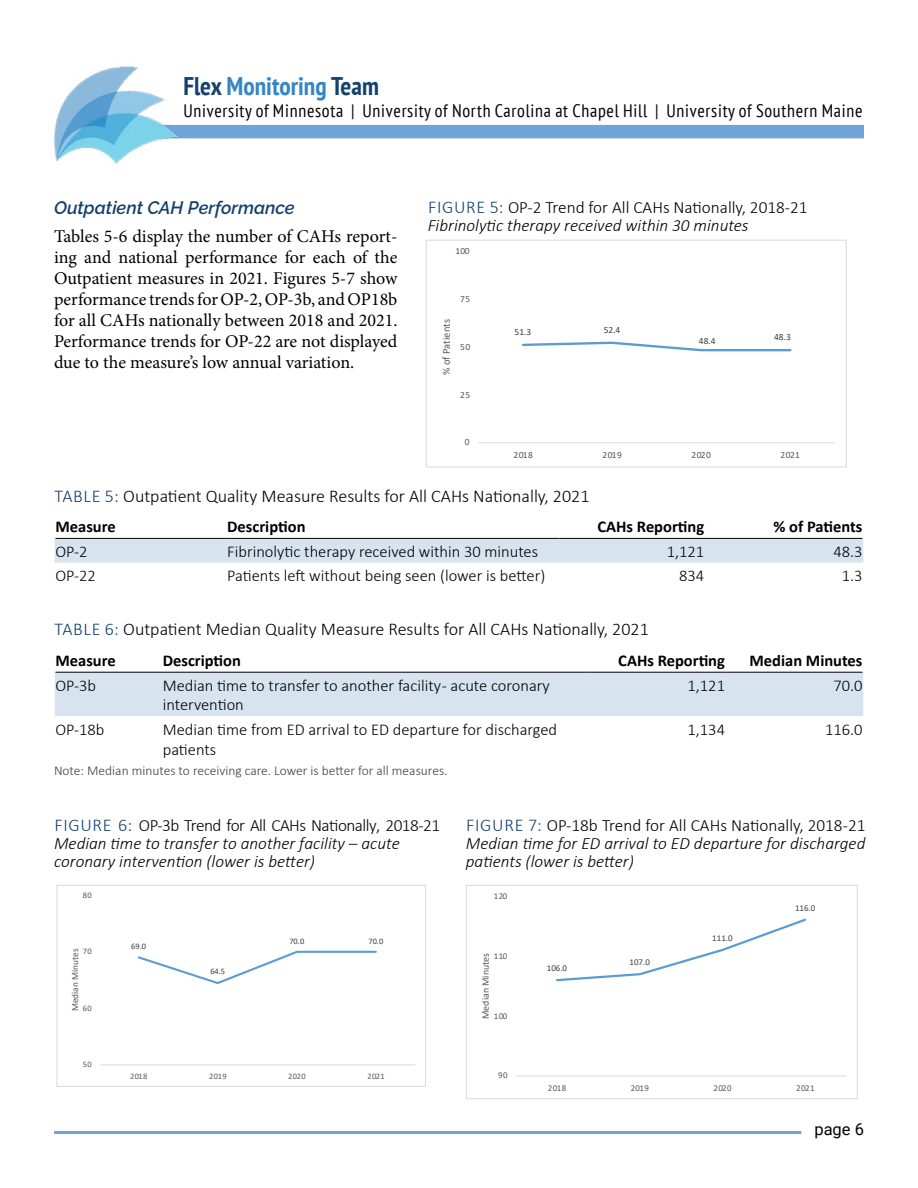
<style>
.page{position:relative;width:918px;height:1188px;background:#fff}
.page>*{position:absolute;margin:0;border:0;box-sizing:border-box;transform-origin:0 0}
.t1{font:700 condensed 25.5px "PT Sans";color:#3486c5}
.t2{font:18px/21px "Minion Pro";letter-spacing:-.005em;color:#000;text-align:justify}
.t3{font:300 18px "Calibri";color:#000}
.t4{font:condensed 18px "PT Sans";letter-spacing:.04em;color:#000}
.t5{font:italic 600 18px "Raleway";color:#15406d}
.t6{font:italic 300 17.25px/18px "Calibri";color:#000}
.t7{font:300 16.5px/19.8px "Calibri";color:#000}
.t8{font:700 16.5px "Calibri";color:#000}
.t9{font:16.5px "Roboto";color:#000}
.t10{font:300 13.5px "Calibri";color:#414042}
.t11{font:10.5px "Calibri";color:#595959}
.t12{font:9.9px "Calibri";color:#595959}
.t13{font:9.45px "Calibri";letter-spacing:.05em;color:#595959}
.t14{font:9.45px "Calibri";color:#404040}
.t15{font:9.3px "Calibri";color:#595959}
.t16{font:8.85px "Calibri";letter-spacing:.05em;color:#595959}
.t17{font:8.85px "Calibri";color:#404040}
.t18{font:8.4px "Calibri";letter-spacing:.05em;color:#595959}
.t19{font:8.4px "Calibri";color:#404040}
.s1{color:#14416d}
.s2{font-style:normal;font-size:18px;color:#14416d}
.s3{font-style:normal}
</style>
<div class="page">
<div style="left:88px;top:125px;width:776px;height:13px;background:#70a4d8"></div>
<img style="left:54px;top:66px;width:416px;height:98px">
<hr style="left:54px;top:1131px;width:747px;height:3px;background:#70a4d8">
<div style="left:55px;top:538px;width:808px;height:25px;background:#d7e4ef"></div>
<hr style="left:56px;top:538px;width:170px;height:1px;background:#000">
<hr style="left:226px;top:538px;width:334px;height:1px;background:#000">
<hr style="left:560px;top:538px;width:145px;height:1px;background:#000">
<hr style="left:705px;top:538px;width:157px;height:1px;background:#000">
<div style="left:55px;top:672px;width:808px;height:44px;background:#d7e4ef"></div>
<hr style="left:56px;top:672px;width:106px;height:1px;background:#000">
<hr style="left:162px;top:672px;width:428px;height:1px;background:#000">
<hr style="left:590px;top:672px;width:136px;height:1px;background:#000">
<hr style="left:726px;top:672px;width:136px;height:1px;background:#000">
<hr style="left:478px;top:442px;width:357px;height:1px;background:#d9d9d9">
<svg style="left:522px;top:341px;width:270px;height:11px"></svg>
<div style="left:426px;top:240px;width:421px;height:227px;border:1px solid #d9d9d9"></div>
<hr style="left:99px;top:1065px;width:316px;height:1px;background:#d9d9d9">
<svg style="left:137px;top:950px;width:240px;height:34px"></svg>
<div style="left:57px;top:885px;width:369px;height:202px;border:1px solid #d9d9d9"></div>
<hr style="left:516px;top:1076px;width:330px;height:1px;background:#d9d9d9">
<svg style="left:556px;top:918px;width:251px;height:64px"></svg>
<div style="left:466px;top:885px;width:392px;height:214px;border:1px solid #d9d9d9"></div>
<h1 class="t1" style="left:183px;top:69px;width:197px"><span class="s1">Flex</span> Monitoring <span class="s1">Team</span></h1>
<p class="t4" style="left:183px;top:99px;width:681px">University of Minnesota | University of North Carolina at Chapel Hill | University of Southern Maine</p>
<p class="t5" style="left:54px;top:197px;width:242px">Outpatient CAH Performance</p>
<p class="t2" style="left:54px;top:226px;width:345px">Tables 5-6 display the number of CAHs report&shy;ing and national performance for each of the Outpatient measures in 2021. Figures 5-7 show performance trends for OP-2, OP-3b, and OP18b for all CAHs nationally between 2018 and 2021.<br>Performance trends for OP-22 are not displayed due to the measure’s low annual variation.</p>
<p class="t6" style="left:428px;top:198px;width:382px"><span class="s2">FIGURE 5:</span> <span class="s3">OP-2 Trend for All CAHs Nationally, 2018-21<br></span>Fibrinolytic therapy received within 30 minutes</p>
<p class="t13" style="left:455px;top:245px;width:16px">100</p>
<p class="t11" style="left:439px;top:375px;width:57px;rotate:-90deg">% of Patients</p>
<p class="t13" style="left:460px;top:292px;width:12px">75</p>
<p class="t13" style="left:460px;top:340px;width:12px">50</p>
<p class="t13" style="left:460px;top:388px;width:12px">25</p>
<p class="t13" style="left:465px;top:436px;width:6px">0</p>
<p class="t14" style="left:515px;top:325px;width:18px">51.3</p>
<p class="t14" style="left:604px;top:323px;width:18px">52.4</p>
<p class="t14" style="left:699px;top:334px;width:18px">48.4</p>
<p class="t14" style="left:774px;top:330px;width:18px">48.3</p>
<p class="t13" style="left:513px;top:448px;width:21px">2018</p>
<p class="t13" style="left:602px;top:448px;width:21px">2019</p>
<p class="t13" style="left:692px;top:448px;width:21px">2020</p>
<p class="t13" style="left:781px;top:448px;width:21px">2021</p>
<p class="t3" style="left:54px;top:485px;width:537px"><span class="s1">TABLE 5:</span> Outpatient Quality Measure Results for All CAHs Nationally, 2021</p>
<p class="t8" style="left:56px;top:515px;width:62px">Measure</p>
<p class="t8" style="left:227px;top:515px;width:80px">Description</p>
<p class="t8" style="left:598px;top:515px;width:108px">CAHs Reporting</p>
<p class="t8" style="left:773px;top:515px;width:91px">% of Patients</p>
<p class="t7" style="left:56px;top:541px;width:34px">OP-2</p>
<p class="t7" style="left:227px;top:541px;width:312px">Fibrinolytic therapy received within 30 minutes</p>
<p class="t7" style="left:667px;top:541px;width:39px">1,121</p>
<p class="t7" style="left:833px;top:541px;width:31px">48.3</p>
<p class="t7" style="left:56px;top:566px;width:42px">OP-22</p>
<p class="t7" style="left:227px;top:566px;width:320px">Patients left without being seen (lower is better)</p>
<p class="t7" style="left:679px;top:566px;width:27px">834</p>
<p class="t7" style="left:842px;top:566px;width:22px">1.3</p>
<p class="t3" style="left:54px;top:618px;width:596px"><span class="s1">TABLE 6:</span> Outpatient Median Quality Measure Results for All CAHs Nationally, 2021</p>
<p class="t8" style="left:56px;top:649px;width:62px">Measure</p>
<p class="t8" style="left:163px;top:649px;width:80px">Description</p>
<p class="t8" style="left:618px;top:649px;width:108px">CAHs Reporting</p>
<p class="t8" style="left:750px;top:649px;width:114px">Median Minutes</p>
<p class="t7" style="left:56px;top:675px;width:42px">OP-3b</p>
<p class="t7" style="left:163px;top:675px;width:389px">Median time to transfer to another facility - acute coronary intervention</p>
<p class="t7" style="left:688px;top:675px;width:39px">1,121</p>
<p class="t7" style="left:833px;top:675px;width:31px">70.0</p>
<p class="t7" style="left:56px;top:719px;width:50px">OP-18b</p>
<p class="t7" style="left:163px;top:719px;width:396px">Median time from ED arrival to ED departure for discharged patients</p>
<p class="t7" style="left:688px;top:719px;width:39px">1,134</p>
<p class="t7" style="left:825px;top:719px;width:39px">116.0</p>
<p class="t10" style="left:54px;top:763px;width:395px">Note: Median minutes to receiving care. Lower is better for all measures.</p>
<p class="t6" style="left:54px;top:816px;width:388px"><span class="s2">FIGURE 6:</span> <span class="s3">OP-3b Trend for All CAHs Nationally, 2018-21<br></span>Median time to transfer to another facility – acute coronary intervention (lower is better)</p>
<p class="t6" style="left:466px;top:816px;width:401px;text-align:justify"><span class="s2">FIGURE 7:</span> <span class="s3">OP-18b Trend for All CAHs Nationally, 2018-21<br></span>Median time for ED arrival to ED departure for discharged patients (lower is better)</p>
<p class="t18" style="left:83px;top:889px;width:10px">80</p>
<p class="t18" style="left:83px;top:946px;width:10px">70</p>
<p class="t15" style="left:69px;top:1011px;width:64px;rotate:-90deg">Median Minutes</p>
<p class="t18" style="left:83px;top:1002px;width:10px">60</p>
<p class="t18" style="left:83px;top:1059px;width:10px">50</p>
<p class="t19" style="left:131px;top:941px;width:16px">69.0</p>
<p class="t19" style="left:210px;top:966px;width:16px">64.5</p>
<p class="t19" style="left:289px;top:935px;width:16px">70.0</p>
<p class="t19" style="left:368px;top:935px;width:16px">70.0</p>
<p class="t18" style="left:130px;top:1070px;width:19px">2018</p>
<p class="t18" style="left:209px;top:1070px;width:19px">2019</p>
<p class="t18" style="left:288px;top:1070px;width:19px">2020</p>
<p class="t18" style="left:367px;top:1070px;width:19px">2021</p>
<p class="t16" style="left:494px;top:890px;width:15px">120</p>
<p class="t16" style="left:494px;top:950px;width:15px">110</p>
<p class="t12" style="left:479px;top:1019px;width:68px;rotate:-90deg">Median Minutes</p>
<p class="t16" style="left:494px;top:1009px;width:15px">100</p>
<p class="t16" style="left:498px;top:1069px;width:11px">90</p>
<p class="t17" style="left:547px;top:962px;width:22px">106.0</p>
<p class="t17" style="left:630px;top:956px;width:22px">107.0</p>
<p class="t17" style="left:712px;top:932px;width:22px">111.0</p>
<p class="t17" style="left:795px;top:902px;width:22px">116.0</p>
<p class="t16" style="left:548px;top:1082px;width:20px">2018</p>
<p class="t16" style="left:631px;top:1082px;width:20px">2019</p>
<p class="t16" style="left:713px;top:1082px;width:20px">2020</p>
<p class="t16" style="left:796px;top:1082px;width:20px">2021</p>
<p class="t9" style="left:814px;top:1118px;width:51px">page 6</p>
</div>
